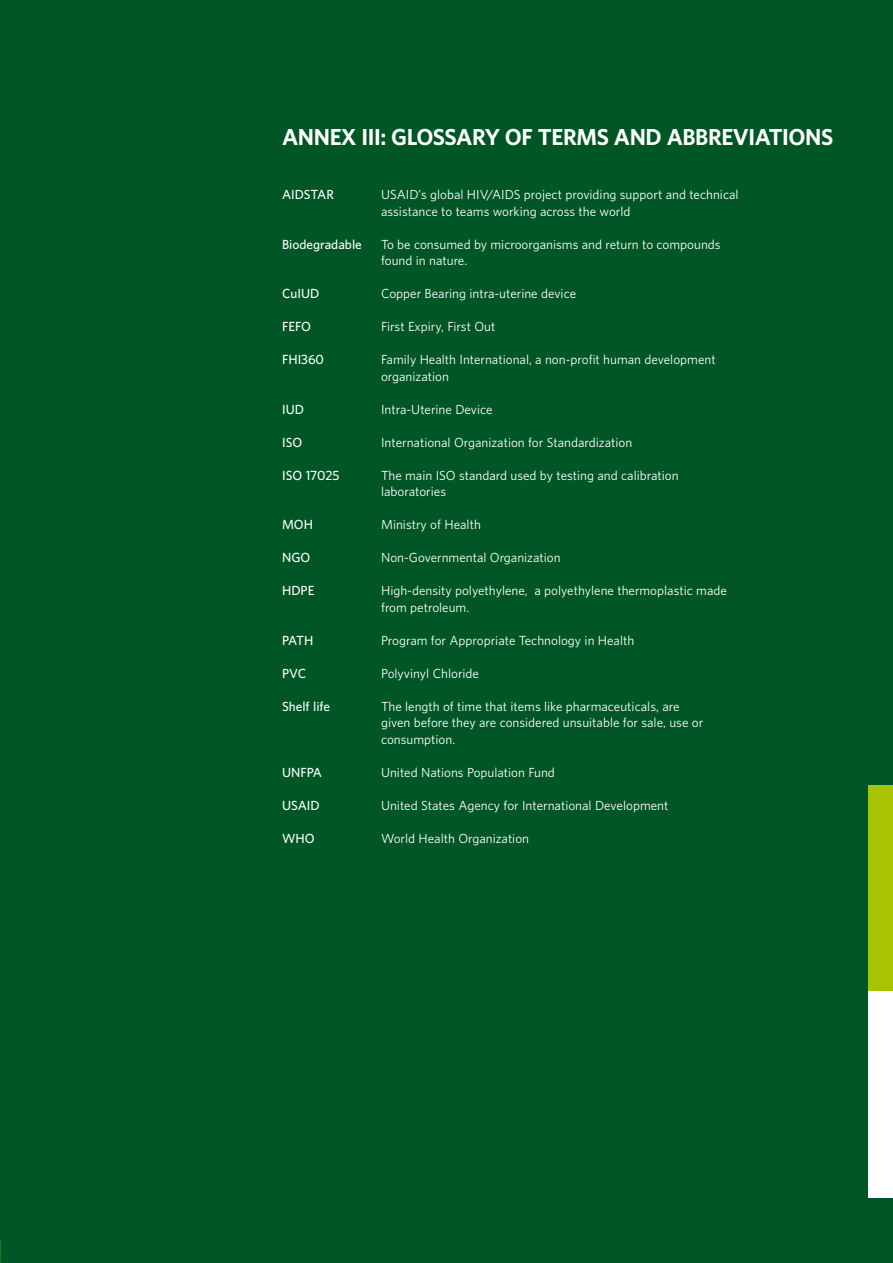
<style>
.page{position:relative;width:893px;height:1263px;background:#fff}
.page>*{position:absolute;margin:0;border:0;box-sizing:border-box;transform-origin:0 0}
.t1{font:700 21px "UNFPA";letter-spacing:-.02em;color:#fff}
.t2{font:12px/16.5px "UNFPA Text";color:#fff}
.t3{font:600 12px "UNFPA";color:#fff}
.s1{font-family:"UNFPA Text";font-weight:400}
</style>
<div class="page">
<div style="left:0;top:1198px;width:893px;height:65px;background:#005625"></div>
<div style="left:0;top:0;width:893px;height:1239px;background:#005625"></div>
<div style="left:868px;top:785px;width:25px;height:207px;background:#a8c303"></div>
<div style="left:868px;top:991px;width:25px;height:207px;background:#fff"></div>
<h1 class="t1" style="left:282px;top:123px;width:16px">ANNE</h1>
<h1 class="t1" style="left:341px;top:123px;width:333px">X III: GLOSSARY OF TERMS AND ABB</h1>
<h1 class="t1" style="left:708px;top:123px;width:127px">REVIATIONS</h1>
<p class="t3" style="left:282px;top:187px;width:22px">AIDSTAR</p>
<p class="t2" style="left:381px;top:186px;width:17px">USAID</p>
<p class="t2" style="left:419px;top:186px;width:82px">’s global HIV/AIDS</p>
<p class="t2" style="left:381px;top:186px;width:359px;text-indent:143px">project providing support and technical assistance to teams working across the world</p>
<p class="t3" style="left:282px;top:236px;width:90px">Biodegradable <span class="s1">T</span></p>
<p class="t2" style="left:381px;top:236px;width:341px;text-indent:6px">o be consumed by microorganisms and return to compounds found in nature.</p>
<p class="t3" style="left:282px;top:286px;width:29px">CuIUD</p>
<p class="t2" style="left:381px;top:285px;width:197px">Copper Bearing intra-uterine device</p>
<p class="t3" style="left:282px;top:319px;width:8px">FEFO</p>
<p class="t2" style="left:381px;top:318px;width:116px">First Expiry, First Out</p>
<p class="t3" style="left:282px;top:352px;width:43px">FHI360</p>
<p class="t2" style="left:381px;top:351px;width:336px">Family Health I nternational, a non-profit human development organization</p>
<p class="t3" style="left:282px;top:401px;width:13px">IUD</p>
<p class="t2" style="left:381px;top:401px;width:113px">I ntra-Uterine Device</p>
<p class="t3" style="left:282px;top:434px;width:13px">ISO</p>
<p class="t2" style="left:381px;top:434px;width:253px">I nternational Organization for Standardization</p>
<p class="t3" style="left:282px;top:467px;width:75px">ISO 17025 <span class="s1">T</span></p>
<p class="t2" style="left:388px;top:467px;width:55px">he main ISO</p>
<p class="t2" style="left:459px;top:467px;width:221px">standard used by testing and calibration</p>
<p class="t2" style="left:381px;top:483px;width:67px">laboratories</p>
<p class="t3" style="left:282px;top:517px;width:33px">MOH</p>
<p class="t2" style="left:381px;top:516px;width:101px">Ministry of Health</p>
<p class="t3" style="left:282px;top:550px;width:10px">NGO</p>
<p class="t2" style="left:381px;top:549px;width:181px">Non-Governmental Organization</p>
<p class="t3" style="left:282px;top:583px;width:18px">HDPE</p>
<p class="t2" style="left:381px;top:582px;width:347px">High-density polyethylene, a polyethylene thermoplastic made from petroleum.</p>
<p class="t3" style="left:282px;top:632px;width:8px">PAT</p>
<p class="t3" style="left:304px;top:632px;width:11px">H</p>
<p class="t2" style="left:381px;top:632px;width:255px">Program for Appropriate Technology in Health</p>
<p class="t3" style="left:282px;top:665px;width:9px">PVC</p>
<p class="t2" style="left:381px;top:665px;width:99px">Polyvinyl Chloride</p>
<p class="t3" style="left:282px;top:698px;width:69px">Shelf life <span class="s1">T</span></p>
<p class="t2" style="left:381px;top:698px;width:324px;text-indent:7px">he length of time that items like pharmaceuticals, are given before they are considered unsuitable for sale, use or consumption.</p>
<p class="t3" style="left:282px;top:764px;width:9px">UNFPA</p>
<p class="t2" style="left:381px;top:764px;width:175px">United Nations Population Fund</p>
<p class="t3" style="left:282px;top:797px;width:9px">USA</p>
<p class="t3" style="left:307px;top:797px;width:13px">ID</p>
<p class="t2" style="left:381px;top:797px;width:289px">United States Agency for I nternational Development</p>
<p class="t3" style="left:282px;top:830px;width:33px">WHO</p>
<p class="t2" style="left:381px;top:830px;width:150px">World Health Organization</p>
</div>
